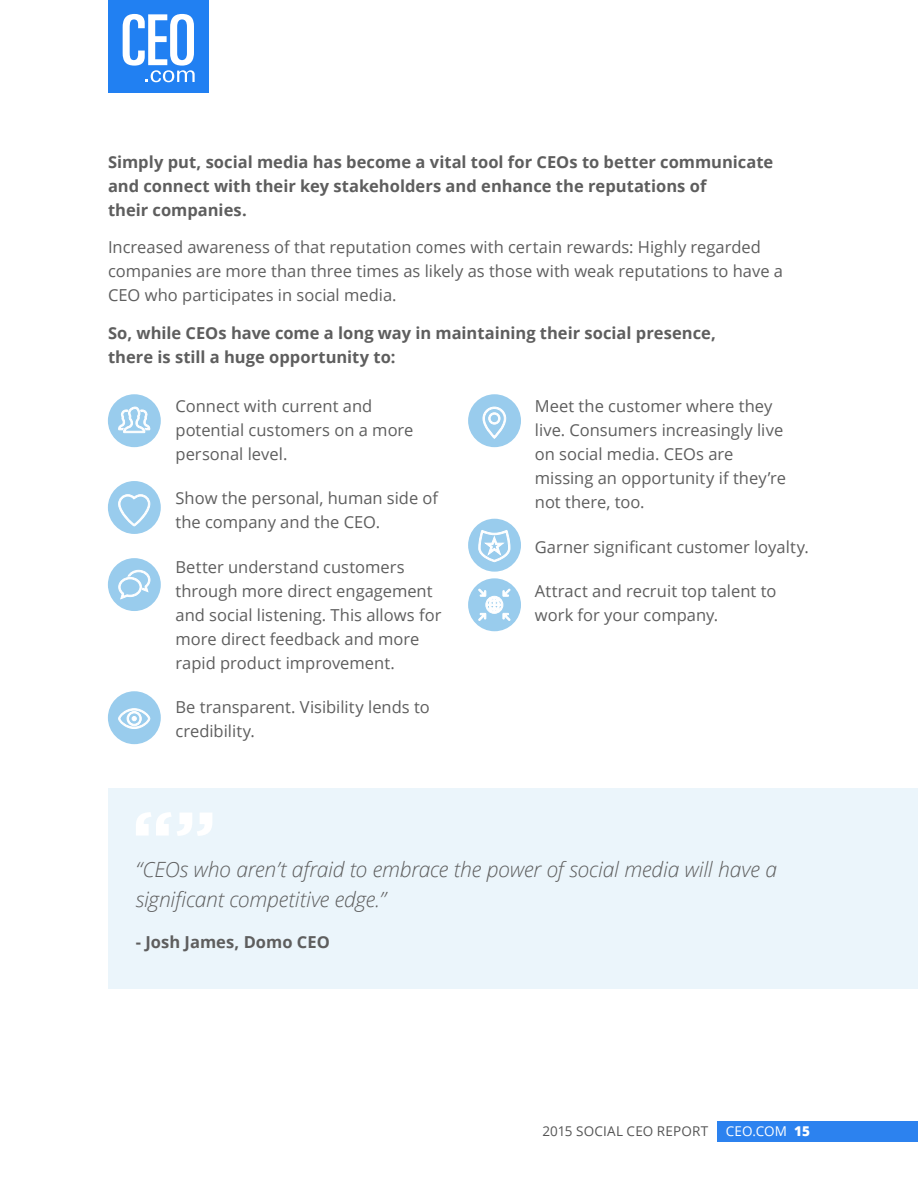
<style>
.page{position:relative;width:918px;height:1188px;background:#fff}
.page>*{position:absolute;margin:0;border:0;box-sizing:border-box;transform-origin:0 0}
.t1{font:italic 300 21px/30px "Open Sans";letter-spacing:-.01em;color:#5e5e5e}
.t2{font:16.5px/24px "Open Sans";color:#5e5e5e}
.t3{font:700 16.5px/24px "Open Sans";color:#5e5e5e}
.t4{font:13.5px "Open Sans";letter-spacing:.015em;color:#555}
.t5{font:13.5px "Open Sans";letter-spacing:.01em;color:#fff}
.s1{font-weight:800}
</style>
<div class="page">
<div style="left:718px;top:1121px;width:200px;height:20px;background:#2c82ef"></div>
<div style="left:108px;top:394px;width:53px;height:53px;background:#99cced;border-radius:50%"></div>
<div style="left:468px;top:394px;width:53px;height:53px;background:#99cced;border-radius:50%"></div>
<div style="left:108px;top:481px;width:53px;height:53px;background:#99cced;border-radius:50%"></div>
<div style="left:468px;top:519px;width:53px;height:53px;background:#99cced;border-radius:50%"></div>
<div style="left:108px;top:558px;width:53px;height:53px;background:#99cced;border-radius:50%"></div>
<div style="left:468px;top:578px;width:53px;height:53px;background:#99cced;border-radius:50%"></div>
<div style="left:108px;top:691px;width:53px;height:53px;background:#99cced;border-radius:50%"></div>
<div style="left:108px;top:0;width:101px;height:93px;background:#2180f2"></div>
<svg style="left:123px;top:14px;width:72px;height:68px"></svg>
<div style="left:108px;top:788px;width:810px;height:201px;background:#ebf5fb"></div>
<svg style="left:136px;top:812px;width:76px;height:24px"></svg>
<svg style="left:118px;top:407px;width:32px;height:26px"></svg>
<svg style="left:118px;top:494px;width:32px;height:32px"></svg>
<svg style="left:118px;top:570px;width:32px;height:29px"></svg>
<svg style="left:118px;top:708px;width:32px;height:21px"></svg>
<svg style="left:483px;top:407px;width:23px;height:32px"></svg>
<svg style="left:478px;top:589px;width:32px;height:32px"></svg>
<svg style="left:478px;top:530px;width:32px;height:32px"></svg>
<p class="t3" style="left:108px;top:149px;width:667px">Simply put, social media has become a vital tool for CEOs to better communicate and connect with their key stakeholders and enhance the reputations of<br>their companies.</p>
<p class="t2" style="left:108px;top:235px;width:677px">Increased awareness of that reputation comes with certain rewards: Highly regarded companies are more than three times as likely as those with weak reputations to have a<br>CEO who participates in social media.</p>
<p class="t3" style="left:108px;top:321px;width:609px">So, while CEOs have come a long way in maintaining their social presence, there is still a huge opportunity to:</p>
<p class="t2" style="left:176px;top:394px;width:240px">Connect with current and potential customers on a more personal level.</p>
<p class="t2" style="left:176px;top:486px;width:264px">Show the personal, human side of the company and the CEO.</p>
<p class="t2" style="left:176px;top:554px;width:267px">Better understand customers through more direct engagement and social listening. This allows for more direct feedback and more rapid product improvement.</p>
<p class="t2" style="left:176px;top:695px;width:256px">Be transparent. Visibility lends to credibility.</p>
<p class="t2" style="left:535px;top:394px;width:253px">Meet the customer where they live. Consumers increasingly live on social media. CEOs are missing an opportunity if they’re not there, too.</p>
<p class="t2" style="left:535px;top:534px;width:275px">Garner significant customer loyalty.</p>
<p class="t2" style="left:535px;top:578px;width:243px">Attract and recruit top talent to work for your company.</p>
<p class="t1" style="left:136px;top:854px;width:643px">“CEOs who aren’t afraid to embrace the power of social media will have a significant competitive edge.”</p>
<p class="t3" style="left:136px;top:930px;width:195px">- Josh James, Domo CEO</p>
<p class="t4" style="left:542px;top:1122px;width:167px">2015 SOCIAL CEO REPORT</p>
<p class="t5" style="left:726px;top:1122px;width:86px">CEO.COM <span class="s1">15</span></p>
</div>
